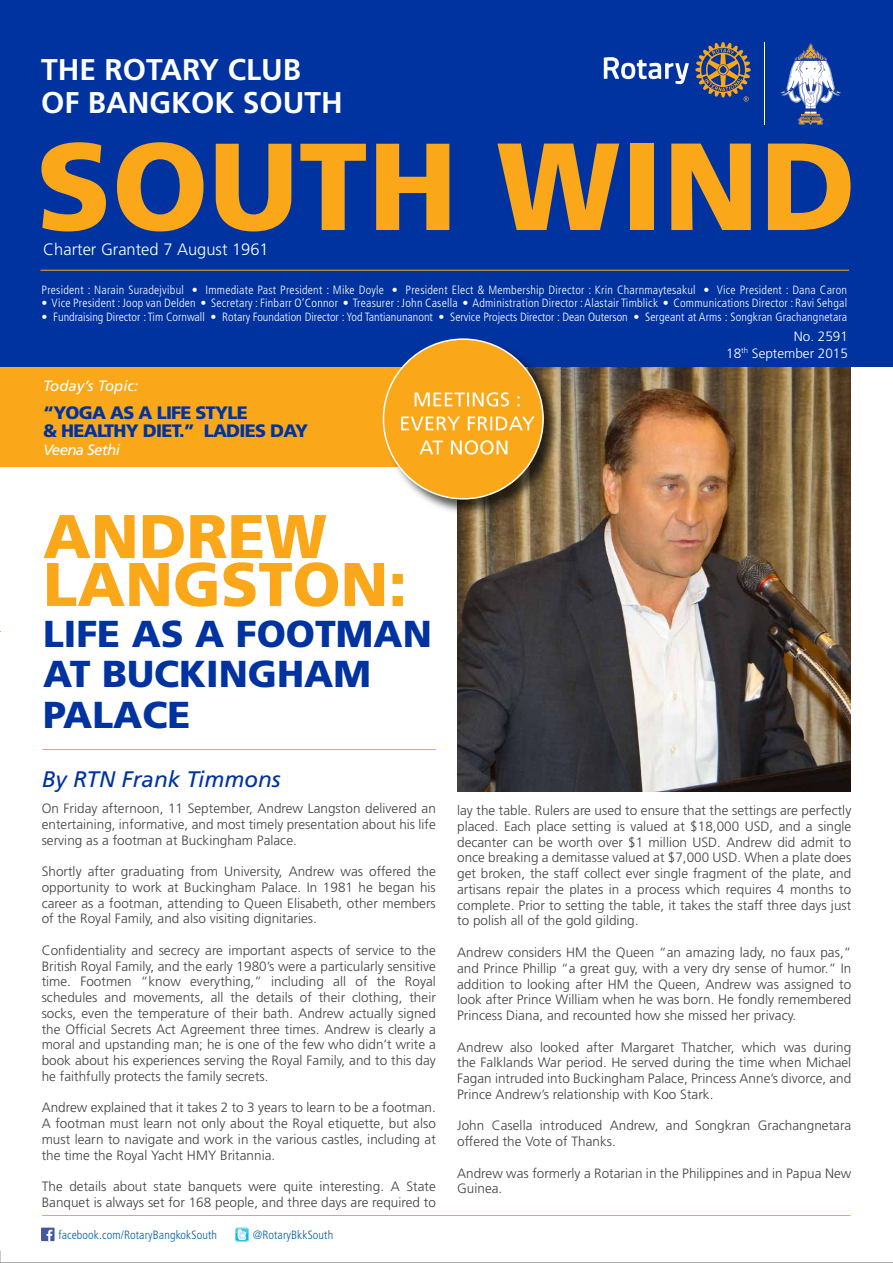
<style>
.page{position:relative;width:893px;height:1263px;background:#fff}
.page>*{position:absolute;margin:0;border:0;box-sizing:border-box;transform-origin:0 0}
.t1{font:900 123.6px "Frutiger";letter-spacing:.005em;color:#faa819}
.t2{font:900 61.5px/48px "Frutiger";color:#faa819}
.t3{font:900 37.5px/40.5px "Frutiger";color:#0033a0}
.t4{font:700 30px/33px "Frutiger";color:#fff}
.t5{font:italic 22.5px "Frutiger";color:#0033a0}
.t6{font:900 18px/18px "Frutiger";letter-spacing:-.04em;color:#0033a0}
.t7{font:300 16.5px "Frutiger";color:#fff}
.t8{font:italic 15px "Frutiger";color:#fff}
.t9{font:italic 15px "Frutiger";letter-spacing:-.04em;color:#fff}
.t10{font:300 13.5px/15.8px "Frutiger";letter-spacing:.005em;color:#414042;text-align:justify}
.t11{font:300 13.5px/16.2px "Frutiger";color:#fff;text-align:right}
.t12{font:300 condensed 12px "Frutiger LT Std";letter-spacing:.02em;color:#fff}
.t13{font:300 condensed 12px "Frutiger LT Std";color:#fff}
.t14{font:300 condensed 12px "Frutiger LT Std";letter-spacing:.01em;color:#005daa}
.s1{font-size:123.9px}
</style>
<div class="page">
<img style="left:457px;top:366px;width:393px;height:426px">
<div style="left:0;top:366px;width:438px;height:100px;background:#faa819"></div>
<hr style="left:0;top:1262px;width:893px;height:1px;background:#58595b">
<div style="left:0;top:0;width:893px;height:366px;background:#0033a0"></div>
<svg style="left:780px;top:43px;width:61px;height:82px"></svg>
<div style="left:41px;top:1227px;width:14px;height:14px;background:#42579e"></div>
<svg style="left:47px;top:1229px;width:5px;height:12px"></svg>
<svg style="left:235px;top:1227px;width:14px;height:15px"></svg>
<hr style="left:764px;top:42px;width:1px;height:83px;background:#fff">
<svg style="left:604px;top:57px;width:85px;height:27px"></svg>
<svg style="left:695px;top:42px;width:56px;height:60px"></svg>
<hr style="left:42px;top:1215px;width:808px;height:1px;background:#faa819">
<hr style="left:40px;top:270px;width:809px;height:1px;background:#faa819">
<svg style="left:0;top:1251px;width:1px;height:12px"></svg>
<hr style="left:43px;top:749px;width:393px;height:1px;background:#faa819">
<div style="left:383px;top:339px;width:178px;height:177px;background:#000;opacity:.65"></div>
<div style="left:383px;top:339px;width:160px;height:160px;background:#faa819;border-radius:50%"></div>
<svg style="left:419px;top:440px;width:88px;height:15px"></svg>
<svg style="left:401px;top:416px;width:134px;height:14px"></svg>
<svg style="left:415px;top:392px;width:105px;height:15px"></svg>
<h3 class="t4" style="left:41px;top:53px;width:303px">THE ROTARY CLUB<br>OF BANGKOK SOUTH</h3>
<h1 class="t1" style="left:36px;top:112px;width:822px">SOUTH <span class="s1">WIND</span></h1>
<p class="t7" style="left:43px;top:240px;width:227px">Charter Granted 7 August 1961</p>
<p class="t12" style="left:42px;top:283px;width:807px">President : Narain Suradejvibul • Immediate Past President : Mike Doyle • President Elect &amp; Membership Director : Krin Charnmaytesakul • Vice President : Dana Caron</p>
<p class="t12" style="left:42px;top:296px;width:807px">• Vice President : Joop van Delden • Secretary : Finbarr O’Connor • Treasurer : John Casella • Administration Director : Alastair Timblick • Communications Director : Ravi Sehgal</p>
<p class="t13" style="left:42px;top:310px;width:807px">• Fundraising Director : Tim Cornwall • Rotary Foundation Director : Yod Tantianunanont • Service Projects Director : Dean Outerson • Sergeant at Arms : Songkran Grachangnetara</p>
<p class="t8" style="left:43px;top:377px;width:97px">Today’s Topic:</p>
<h3 class="t6" style="left:43px;top:403px;width:266px">“YOGA AS A LIFE STYLE<br>&amp; HEALTHY DIET.” LADIES DAY</h3>
<p class="t9" style="left:43px;top:441px;width:78px">Veena Sethi</p>
<p class="t11" style="left:726px;top:329px;width:123px">No. 2591<br>18<sup>th</sup> September 2015</p>
<h2 class="t2" style="left:43px;top:511px;width:366px">ANDREW<br>LANGSTON:</h2>
<h3 class="t3" style="left:43px;top:612px;width:390px">LIFE AS A FOOTMAN<br>AT BUCKINGHAM<br>PALACE</h3>
<h3 class="t5" style="left:42px;top:766px;width:240px">By RTN Frank Timmons</h3>
<p class="t10" style="left:42px;top:800px;width:396px">On Friday afternoon, 11 September, Andrew Langston delivered an entertaining, informative, and most timely presentation about his life serving as a footman at Buckingham Palace.</p>
<p class="t10" style="left:42px;top:863px;width:396px">Shortly after graduating from University, Andrew was offered the opportunity to work at Buckingham Palace. In 1981 he began his career as a footman, attending to Queen Elisabeth, other members of the Royal Family, and also visiting dignitaries.</p>
<p class="t10" style="left:42px;top:942px;width:396px">Confidentiality and secrecy are important aspects of service to the British Royal Family, and the early 1980’s were a particularly sensitive time. Footmen “know everything,” including all of the Royal schedules and movements, all the details of their clothing, their socks, even the temperature of their bath. Andrew actually signed the Official Secrets Act Agreement three times. Andrew is clearly a moral and upstanding man; he is one of the few who didn’t write a book about his experiences serving the Royal Family, and to this day he faithfully protects the family secrets.</p>
<p class="t10" style="left:42px;top:1100px;width:396px">Andrew explained that it takes 2 to 3 years to learn to be a footman.<br>A footman must learn not only about the Royal etiquette, but also must learn to navigate and work in the various castles, including at the time the Royal Yacht HMY Britannia.</p>
<p class="t10" style="left:42px;top:1178px;width:396px">The details about state banquets were quite interesting. A State<br>Banquet is always set for 168 people, and three days are required to</p>
<p class="t14" style="left:58px;top:1227px;width:160px">facebook.com/RotaryBangkokSouth</p>
<p class="t14" style="left:253px;top:1227px;width:82px">@RotaryBkkSouth</p>
<p class="t10" style="left:457px;top:803px;width:396px">lay the table. Rulers are used to ensure that the settings are perfectly placed. Each place setting is valued at $18,000 USD, and a single decanter can be worth over $1 million USD. Andrew did admit to once breaking a demitasse valued at $7,000 USD. When a plate does get broken, the staff collect ever single fragment of the plate, and artisans repair the plates in a process which requires 4 months to complete. Prior to setting the table, it takes the staff three days just to polish all of the gold gilding.</p>
<p class="t10" style="left:457px;top:944px;width:396px">Andrew considers HM the Queen “an amazing lady, no faux pas,” and Prince Phillip “a great guy, with a very dry sense of humor.” In addition to looking after HM the Queen, Andrew was assigned to look after Prince William when he was born. He fondly remembered Princess Diana, and recounted how she missed her privacy.</p>
<p class="t10" style="left:457px;top:1039px;width:396px">Andrew also looked after Margaret Thatcher, which was during the Falklands War period. He served during the time when Michael Fagan intruded into Buckingham Palace, Princess Anne’s divorce, and Prince Andrew’s relationship with Koo Stark.</p>
<p class="t10" style="left:457px;top:1118px;width:396px">John Casella introduced Andrew, and Songkran Grachangnetara offered the Vote of Thanks.</p>
<p class="t10" style="left:457px;top:1165px;width:396px">Andrew was formerly a Rotarian in the Philippines and in Papua New<br>Guinea.</p>
</div>
